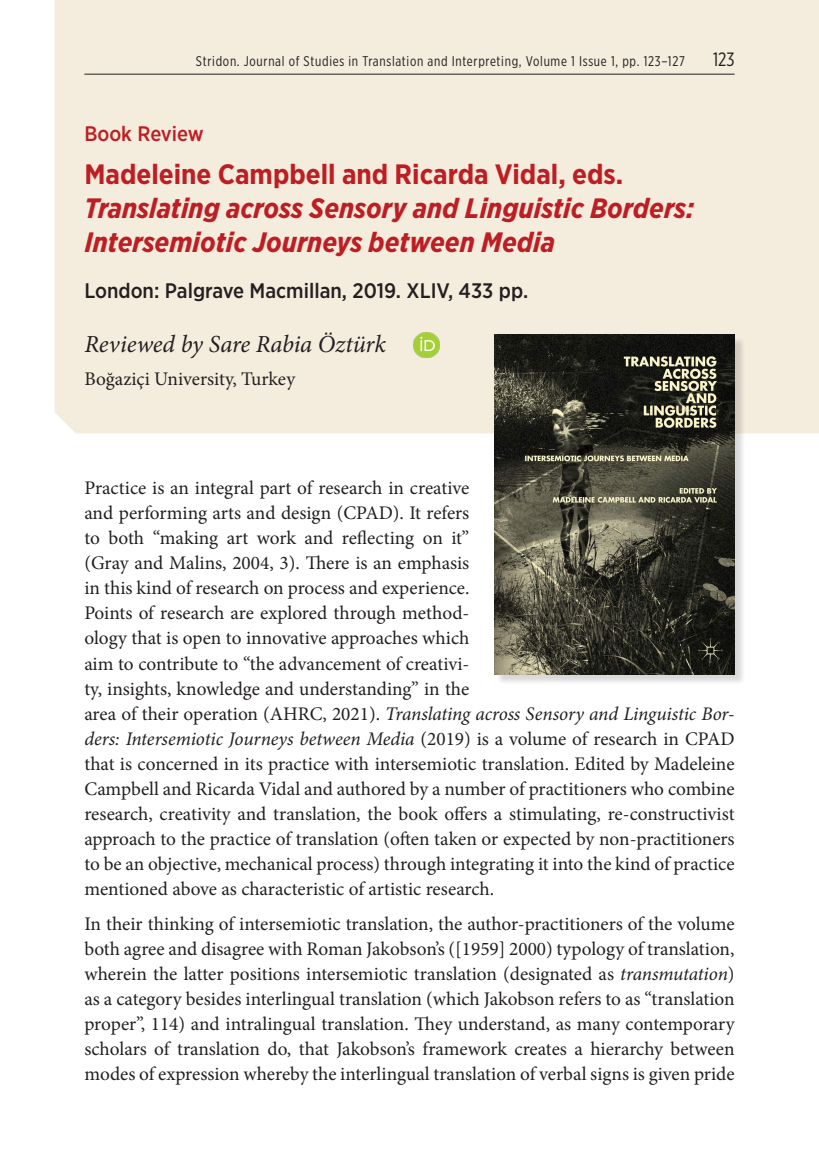
<style>
.page{position:relative;width:819px;height:1166px;background:#fff}
.page>*{position:absolute;margin:0;border:0;box-sizing:border-box;transform-origin:0 0}
.AS_Naslov_clanka{font:italic 700 28px/33.6px "Gotham Narrow";color:#be1e23}
.AN_Avtor_clanka{font:italic 24.5px "Minion Pro";letter-spacing:-.005em;color:#231f20}
.AS_Naslov_clanka_mal{font:500 21px "Gotham Narrow";color:#231f20}
.AS_Naslov_clanka_mal-2{font:500 21px "Gotham Narrow";color:#be1e23}
.AN_Avtor_fakulteta{font:19.25px/25px "Minion Pro";color:#231f20}
.t1{font:19.25px "Gotham X Narrow";color:#231f20}
.t2{font:14px "Gotham X Narrow";letter-spacing:.05em;color:#231f20}
.s1{font-style:normal}
.s2{font-style:italic}
</style>
<div class="page">
<div style="left:55px;top:0;width:764px;height:433px;background:#f4ecdd"></div>
<img style="left:414px;top:332px;width:25px;height:25px">
<div style="left:496px;top:337px;width:249px;height:348px;background:#231f20;opacity:.17"></div>
<img style="left:494px;top:335px;width:240px;height:339px">
<hr style="left:84px;top:74px;width:650px;height:1px;background:#231f20">
<p class="t2" style="left:196px;top:53px;width:490px">Stridon. Journal of Studies in Translation and Interpreting, Volume 1 Issue 1, pp. 123–127</p>
<p class="t1" style="left:713px;top:48px;width:23px">123</p>
<p class="AS_Naslov_clanka_mal-2" style="left:84px;top:120px;width:121px">Book Review</p>
<p class="AS_Naslov_clanka" style="left:84px;top:158px;width:611px"><span class="s1">Madeleine Campbell and Ricarda Vidal, eds.<br></span>Translating across Sensory and Linguistic Borders:<br>Intersemiotic Journeys between Media</p>
<p class="AS_Naslov_clanka_mal" style="left:84px;top:277px;width:445px">London: Palgrave Macmillan, 2019. XLIV, 433 pp.</p>
<p class="AN_Avtor_clanka" style="left:84px;top:327px;width:303px">Reviewed by Sare Rabia Öztürk</p>
<p class="AN_Avtor_fakulteta" style="left:84px;top:366px;width:212px">Boğaziçi University, Turkey</p>
<p class="AN_Avtor_fakulteta" style="left:84px;top:476px;width:651px">Practice is an integral part of research in creative<br>and performing arts and design (CPAD). It refers<br>to both “making art work and reflecting on it”<br>(Gray and Malins, 2004, 3). There is an emphasis<br>in this kind of research on process and experience.<br>Points of research are explored through method-<br>ology that is open to innovative approaches which<br>aim to contribute to “the advancement of creativi-<br>ty, insights, knowledge and understanding” in the<br>area of their operation (AHRC, 2021). <span class="s2">Translating across Sensory and Linguistic Bor&shy;ders: Intersemiotic Journeys between Media</span> (2019) is a volume of research in CPAD that is concerned in its practice with intersemiotic translation. Edited by Madeleine Campbell and Ricarda Vidal and authored by a number of practitioners who combine research, creativity and translation, the book offers a stimulating, re-constructivist approach to the practice of translation (often taken or expected by non-practitioners to be an objective, mechanical process) through integrating it into the kind of practice mentioned above as characteristic of artistic research.</p>
<p class="AN_Avtor_fakulteta" style="left:84px;top:911px;width:651px;text-align:justify">In their thinking of intersemiotic translation, the author-practitioners of the volume both agree and disagree with Roman Jakobson’s ([1959] 2000) typology of translation, wherein the latter positions intersemiotic translation (designated as <span class="s2">transmutation</span>) as a category besides interlingual translation (which Jakobson refers to as “translation proper”, 114) and intralingual translation. They understand, as many contemporary scholars of translation do, that Jakobson’s framework creates a hierarchy between modes of expression whereby the interlingual translation of verbal signs is given pride</p>
</div>
